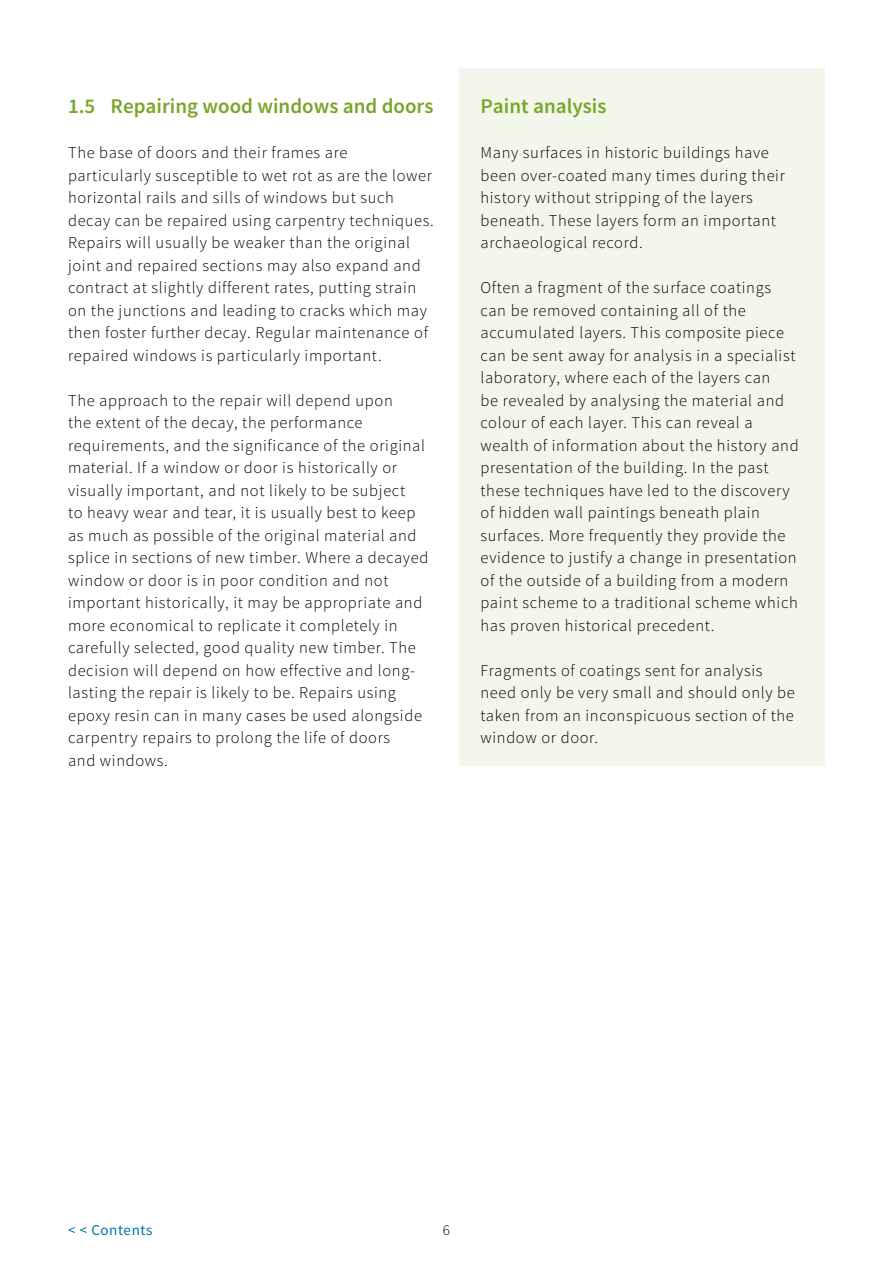
<style>
.page{position:relative;width:893px;height:1263px;background:#fff}
.page>*{position:absolute;margin:0;border:0;box-sizing:border-box;transform-origin:0 0}
.t1{font:600 21px "Source Sans Pro";color:#79a629}
.t2{font:300 16.5px/22.5px "Source Sans Pro";letter-spacing:.04em;color:#000}
.t3{font:15px "Source Sans Pro";letter-spacing:.04em;color:#0075a7}
.t4{font:300 15px "Source Sans Pro";color:#000}
</style>
<div class="page">
<div style="left:459px;top:68px;width:366px;height:698px;background:#f3f6eb"></div>
<h3 class="t1" style="left:68px;top:93px;width:367px">1.5 Repairing wood windows and doors</h3>
<p class="t2" style="left:68px;top:141px;width:367px">The base of doors and their frames are particularly susceptible to wet rot as are the lower horizontal rails and sills of windows but such decay can be repaired using carpentry techniques.<br>Repairs will usually be weaker than the original joint and repaired sections may also expand and contract at slightly different rates, putting strain on the junctions and leading to cracks which may then foster further decay. Regular maintenance of repaired windows is particularly important.</p>
<p class="t2" style="left:68px;top:389px;width:362px">The approach to the repair will depend upon<br>the extent of the decay, the performance requirements, and the significance of the original material. If a window or door is historically or visually important, and not likely to be subject<br>to heavy wear and tear, it is usually best to keep as much as possible of the original material and splice in sections of new timber. Where a decayed window or door is in poor condition and not important historically, it may be appropriate and more economical to replicate it completely in carefully selected, good quality new timber. The decision will depend on how effective and long&shy;lasting the repair is likely to be. Repairs using epoxy resin can in many cases be used alongside carpentry repairs to prolong the life of doors<br>and windows.</p>
<h4 class="t1" style="left:480px;top:93px;width:127px">Paint analysis</h4>
<p class="t2" style="left:480px;top:141px;width:306px">Many surfaces in historic buildings have been over-coated many times during their history without stripping of the layers beneath. These layers form an important archaeological record.</p>
<p class="t2" style="left:480px;top:276px;width:320px">Often a fragment of the surface coatings can be removed containing all of the accumulated layers. This composite piece can be sent away for analysis in a specialist laboratory, where each of the layers can<br>be revealed by analysing the material and colour of each layer. This can reveal a wealth of information about the history and presentation of the building. In the past these techniques have led to the discovery of hidden wall paintings beneath plain surfaces. More frequently they provide the evidence to justify a change in presentation of the outside of a building from a modern paint scheme to a traditional scheme which has proven historical precedent.</p>
<p class="t2" style="left:480px;top:659px;width:316px">Fragments of coatings sent for analysis need only be very small and should only be taken from an inconspicuous section of the window or door.</p>
<p class="t3" style="left:68px;top:1220px;width:86px">&lt; &lt; Contents</p>
<p class="t4" style="left:443px;top:1220px;width:9px">6</p>
</div>
